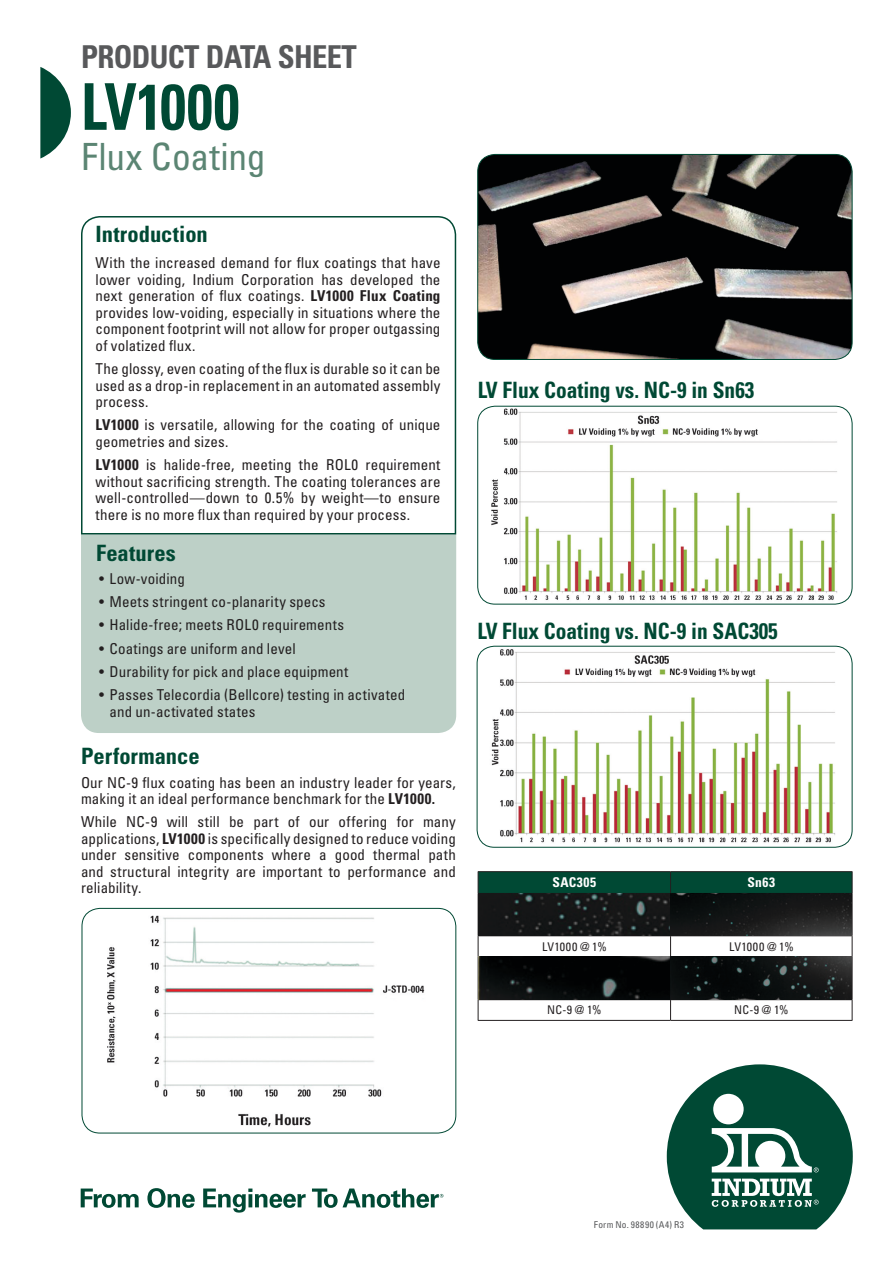
<style>
.page{position:relative;width:893px;height:1263px;background:#fff}
.page>*{position:absolute;margin:0;border:0;box-sizing:border-box;transform-origin:0 0}
.t1{font:700 condensed 64.5px "Univers LT Std";letter-spacing:-.005em;color:#004934;scale:.9 1}
.Subtitle{font:condensed 37.5px "Univers LT Std";letter-spacing:.005em;color:#5b8573}
.PDS{font:700 condensed 31.5px "Univers LT Std";letter-spacing:-.02em;color:#58595b}
.Subhead_1{font:700 condensed 22.5px "Univers LT Std";color:#004934;scale:.95 1}
.Intro___Features{font:700 condensed 22.5px "Univers LT Std";letter-spacing:.005em;color:#004934}
.Subhead_1-2{font:700 condensed 22.5px "Univers LT Std";color:#004934}
.Body_Copy_Paragraph{font:condensed 15px/16.5px "Univers LT Std";letter-spacing:.01em;color:#231f20;text-align:justify}
.Table_Header{font:700 condensed 13.5px "Univers LT Std";letter-spacing:.04em;color:#fff}
.Table_Header-2{font:condensed 12px "Univers LT Std";letter-spacing:.03em;color:#231f20}
.Form_No{font:condensed 9.45px "Univers LT Std";letter-spacing:.055em;color:#58595b}
.s1{font-weight:700}
</style>
<div class="page">
<svg style="left:40px;top:67px;width:31px;height:92px"></svg>
<svg style="left:667px;top:1064px;width:186px;height:165px"></svg>
<div style="left:713px;top:1094px;width:31px;height:30px;background:#fff;border-radius:50%"></div>
<svg style="left:312px;top:1188px;width:131px;height:20px"></svg>
<svg style="left:81px;top:1188px;width:225px;height:24px"></svg>
<div style="left:81px;top:535px;width:375px;height:198px;background:#bdd0c7"></div>
<svg style="left:81px;top:216px;width:376px;height:319px"></svg>
<img style="left:89px;top:908px;width:336px;height:225px">
<div style="left:82px;top:908px;width:374px;height:225px;border:1px solid #004934;border-radius:18px"></div>
<img style="left:478px;top:154px;width:374px;height:205px">
<div style="left:477px;top:154px;width:375px;height:206px;border:1px solid #004934;border-radius:17px"></div>
<img style="left:480px;top:646px;width:365px;height:201px">
<div style="left:477px;top:646px;width:375px;height:202px;border:1px solid #004934;border-radius:17px"></div>
<img style="left:485px;top:406px;width:362px;height:198px">
<div style="left:477px;top:406px;width:375px;height:198px;border:1px solid #004934;border-radius:17px"></div>
<svg style="left:479px;top:936px;width:373px;height:84px"></svg>
<hr style="left:478px;top:871px;width:193px;height:1px;background:#231f20">
<hr style="left:671px;top:871px;width:181px;height:1px;background:#231f20">
<hr style="left:478px;top:893px;width:193px;height:1px;background:#231f20">
<hr style="left:671px;top:893px;width:181px;height:1px;background:#231f20">
<hr style="left:852px;top:894px;width:1px;height:41px;background:#231f20">
<hr style="left:478px;top:935px;width:193px;height:1px;background:#231f20">
<svg style="left:478px;top:936px;width:1px;height:20px"></svg>
<hr style="left:671px;top:935px;width:181px;height:1px;background:#231f20">
<svg style="left:852px;top:936px;width:1px;height:20px"></svg>
<hr style="left:478px;top:956px;width:193px;height:1px;background:#231f20">
<hr style="left:671px;top:956px;width:181px;height:1px;background:#231f20">
<hr style="left:852px;top:957px;width:1px;height:42px;background:#231f20">
<hr style="left:478px;top:999px;width:193px;height:1px;background:#231f20">
<svg style="left:478px;top:1000px;width:1px;height:20px"></svg>
<hr style="left:671px;top:999px;width:181px;height:1px;background:#231f20">
<svg style="left:852px;top:1000px;width:1px;height:20px"></svg>
<hr style="left:478px;top:1020px;width:193px;height:1px;background:#231f20">
<hr style="left:671px;top:1020px;width:181px;height:1px;background:#231f20">
<div style="left:478px;top:872px;width:375px;height:21px;background:#004934"></div>
<svg style="left:670px;top:936px;width:1px;height:20px"></svg>
<svg style="left:670px;top:1000px;width:1px;height:20px"></svg>
<img style="left:478px;top:894px;width:374px;height:41px">
<img style="left:478px;top:957px;width:374px;height:42px">
<p class="PDS" style="left:81px;top:38px;width:277px">PRODUCT DATA SHEET</p>
<p class="t1" style="left:81px;top:67px;width:178px">LV1000</p>
<p class="Subtitle" style="left:81px;top:133px;width:186px">Flux Coating</p>
<p class="Intro___Features" style="left:96px;top:220px;width:114px">Introduction</p>
<p class="Body_Copy_Paragraph" style="left:96px;top:254px;width:346px">With the increased demand for flux coatings that have lower voiding, Indium Corporation has developed the next generation of flux coatings. <span class="s1">LV1000 Flux Coating </span>provides low-voiding, especially in situations where the component footprint will not allow for proper outgassing of volatized flux.</p>
<p class="Body_Copy_Paragraph" style="left:96px;top:360px;width:346px">The glossy, even coating of the flux is durable so it can be used as a drop-in replacement in an automated assembly process.</p>
<p class="Body_Copy_Paragraph" style="left:96px;top:416px;width:346px"><span class="s1">LV1000</span> is versatile, allowing for the coating of unique geometries and sizes.</p>
<p class="Body_Copy_Paragraph" style="left:96px;top:456px;width:346px"><span class="s1">LV1000</span> is halide-free, meeting the ROL0 requirement without sacrificing strength. The coating tolerances are well-controlled—down to 0.5% by weight—to ensure there is no more flux than required by your process.</p>
<p class="Intro___Features" style="left:96px;top:539px;width:81px">Features</p>
<p class="Body_Copy_Paragraph" style="left:99px;top:570px;width:87px">• Low-voiding</p>
<p class="Body_Copy_Paragraph" style="left:99px;top:593px;width:228px">• Meets stringent co-planarity specs</p>
<p class="Body_Copy_Paragraph" style="left:99px;top:616px;width:247px">• Halide-free; meets ROL0 requirements</p>
<p class="Body_Copy_Paragraph" style="left:99px;top:640px;width:198px">• Coatings are uniform and level</p>
<p class="Body_Copy_Paragraph" style="left:99px;top:663px;width:251px">• Durability for pick and place equipment</p>
<p class="Body_Copy_Paragraph" style="left:110px;top:686px;width:297px;text-indent:-10px">• Passes Telecordia (Bellcore) testing in activated and un-activated states</p>
<p class="Subhead_1-2" style="left:81px;top:743px;width:120px">Performance</p>
<p class="Body_Copy_Paragraph" style="left:81px;top:774px;width:376px">Our NC-9 flux coating has been an industry leader for years, making it an ideal performance benchmark for the <span class="s1">LV1000.</span></p>
<p class="Body_Copy_Paragraph" style="left:81px;top:814px;width:376px">While NC-9 will still be part of our offering for many applications, <span class="s1">LV1000</span> is specifically designed to reduce voiding under sensitive components where a good thermal path and structural integrity are important to performance and reliability.</p>
<p class="Subhead_1" style="left:478px;top:377px;width:293px">LV Flux Coating vs. NC-9 in Sn63</p>
<p class="Subhead_1" style="left:477px;top:617px;width:318px">LV Flux Coating vs. NC-9 in SAC305</p>
<p class="Table_Header" style="left:552px;top:874px;width:45px">SAC305</p>
<p class="Table_Header" style="left:747px;top:874px;width:29px">Sn63</p>
<p class="Table_Header-2" style="left:542px;top:939px;width:66px">LV1000 @ 1%</p>
<p class="Table_Header-2" style="left:729px;top:939px;width:66px">LV1000 @ 1%</p>
<p class="Table_Header-2" style="left:547px;top:1002px;width:56px">NC-9 @ 1%</p>
<p class="Table_Header-2" style="left:734px;top:1002px;width:56px">NC-9 @ 1%</p>
<p class="Form_No" style="left:594px;top:1219px;width:92px">Form No. 98890 (A4) R3</p>
</div>
